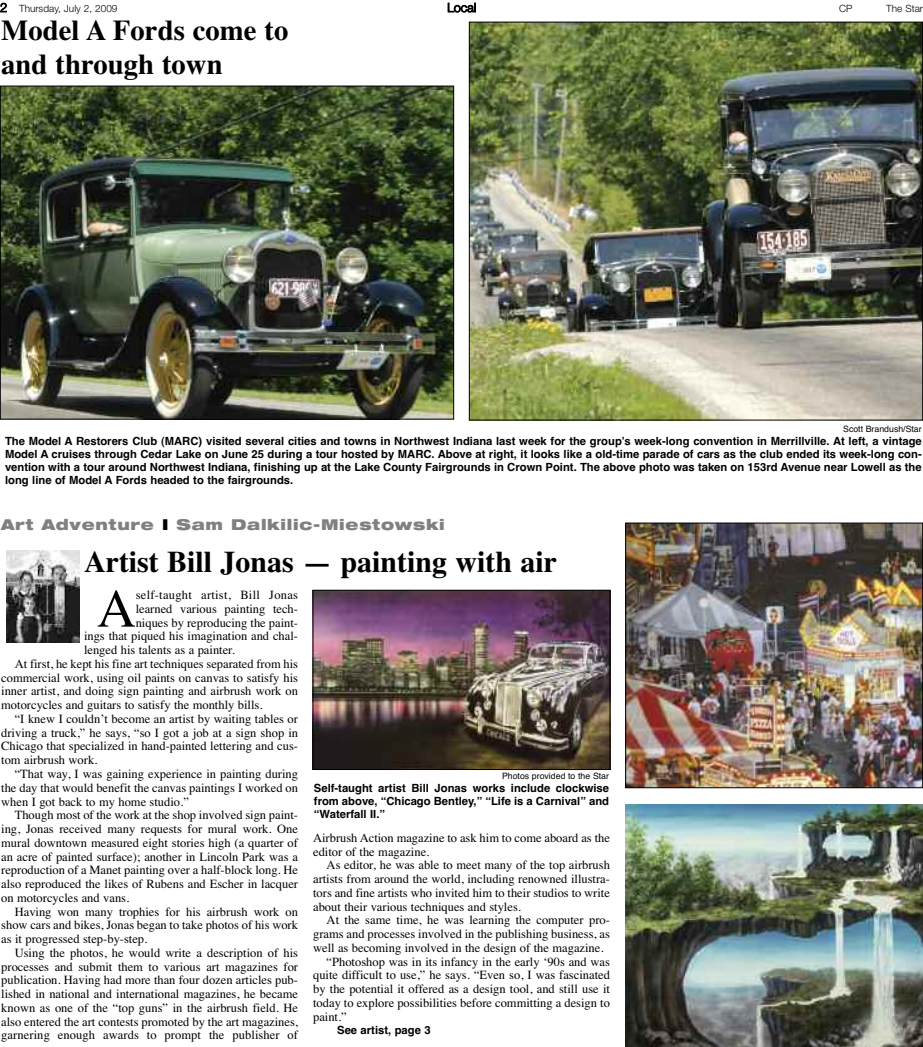
<style>
.page{position:relative;width:923px;height:1047px;background:#fff}
.page>*{position:absolute;margin:0;border:0;box-sizing:border-box;transform-origin:0 0}
.t1{font:54px "Times";color:#000}
.t2{font:700 30px "Times";color:#000}
.t3{font:700 28.75px/34.5px "Times";color:#000}
.t4{font:900 expanded 15px "Helvetica Neue";letter-spacing:.05em;color:#808080}
.t5{font:12.5px/13.8px "Times";color:#000}
.t6{font:12.5px "Times";letter-spacing:.02em;color:#000}
.t7{font:300 12.5px "Helvetica Neue";color:#000}
.t8{font:700 11.25px/13.1px "Helvetica";color:#000;text-align:justify}
.t9{font:300 10px "Helvetica Neue";color:#000}
.t10{font:8.75px "Helvetica";color:#000}
.s1{font-size:12.5px}
.s2{color:#000}
</style>
<div class="page">
<img style="left:2px;top:88px;width:450px;height:329px">
<div style="left:0;top:86px;width:454px;height:333px;border:1px solid #000"></div>
<img style="left:471px;top:24px;width:449px;height:394px">
<div style="left:3px;top:550px;width:76px;height:92px;background:linear-gradient(to bottom,#fff,#fff)"></div>
<img style="left:7px;top:550px;width:72px;height:92px">
<img style="left:314px;top:591px;width:294px;height:176px">
<div style="left:312px;top:589px;width:298px;height:180px;border:1px solid #000"></div>
<img style="left:627px;top:524px;width:293px;height:262px">
<div style="left:625px;top:522px;width:297px;height:266px;border:1px solid #000"></div>
<img style="left:625px;top:804px;width:297px;height:242px">
<p class="t9" style="left:0;top:2px;width:119px"><span class="s1">2</span> Thursday, July 2, 2009</p>
<p class="t7" style="left:447px;top:0;width:30px">Local</p>
<p class="t9" style="left:839px;top:2px;width:15px">CP</p>
<p class="t9" style="left:886px;top:2px;width:38px">The Star</p>
<h3 class="t3" style="left:1px;top:13px;width:289px">Model A Fords come to and through town</h3>
<p class="t10" style="left:843px;top:423px;width:80px">Scott Brandush/Star</p>
<p class="t8" style="left:5px;top:434px;width:918px">The Model A Restorers Club (MARC) visited several cities and towns in Northwest Indiana last week for the group’s week-long convention in Merrillville. At left, a vintage Model A cruises through Cedar Lake on June 25 during a tour hosted by MARC. Above at right, it looks like a old-time parade of cars as the club ended its week-long con&shy;vention with a tour around Northwest Indiana, finishing up at the Lake County Fairgrounds in Crown Point. The above photo was taken on 153rd Avenue near Lowell as the long line of Model A Fords headed to the fairgrounds.</p>
<p class="t4" style="left:1px;top:519px;width:445px">Art Adventure <span class="s2">I</span> Sam Dalkilic-Miestowski</p>
<h2 class="t2" style="left:84px;top:544px;width:474px">Artist Bill Jonas — painting with air</h2>
<h1 class="t1" style="left:97px;top:576px;width:40px">A</h1>
<p class="t6" style="left:136px;top:587px;width:164px">self-taught artist, Bill Jonas</p>
<p class="t5" style="left:136px;top:601px;width:164px">learned various painting tech-</p>
<p class="t5" style="left:136px;top:615px;width:164px">niques by reproducing the paint-</p>
<p class="t5" style="left:84px;top:629px;width:215px">ings that piqued his imagination and chal-</p>
<p class="t5" style="left:84px;top:643px;width:152px">lenged his talents as a painter.</p>
<p class="t5" style="left:15px;top:656px;width:285px">At first, he kept his fine art techniques separated from his</p>
<p class="t5" style="left:1px;top:670px;width:298px">commercial work, using oil paints on canvas to satisfy his</p>
<p class="t5" style="left:1px;top:684px;width:298px">inner artist, and doing sign painting and airbrush work on</p>
<p class="t5" style="left:1px;top:698px;width:263px">motorcycles and guitars to satisfy the monthly bills.</p>
<p class="t5" style="left:15px;top:711px;width:285px">“I knew I couldn’t become an artist by waiting tables or</p>
<p class="t5" style="left:1px;top:725px;width:298px">driving a truck,” he says, “so I got a job at a sign shop in</p>
<p class="t5" style="left:1px;top:739px;width:298px">Chicago that specialized in hand-painted lettering and cus-</p>
<p class="t5" style="left:1px;top:753px;width:98px">tom airbrush work.</p>
<p class="t5" style="left:15px;top:766px;width:285px">“That way, I was gaining experience in painting during</p>
<p class="t5" style="left:1px;top:780px;width:298px">the day that would benefit the canvas paintings I worked on</p>
<p class="t5" style="left:1px;top:794px;width:189px">when I got back to my home studio.”</p>
<p class="t5" style="left:15px;top:808px;width:285px">Though most of the work at the shop involved sign paint-</p>
<p class="t5" style="left:1px;top:821px;width:298px">ing, Jonas received many requests for mural work. One</p>
<p class="t5" style="left:1px;top:835px;width:298px">mural downtown measured eight stories high (a quarter of</p>
<p class="t5" style="left:1px;top:849px;width:298px">an acre of painted surface); another in Lincoln Park was a</p>
<p class="t5" style="left:1px;top:863px;width:298px">reproduction of a Manet painting over a half-block long. He</p>
<p class="t5" style="left:1px;top:876px;width:298px">also reproduced the likes of Rubens and Escher in lacquer</p>
<p class="t5" style="left:1px;top:890px;width:129px">on motorcycles and vans.</p>
<p class="t5" style="left:15px;top:904px;width:285px">Having won many trophies for his airbrush work on</p>
<p class="t5" style="left:1px;top:918px;width:298px">show cars and bikes, Jonas began to take photos of his work</p>
<p class="t5" style="left:1px;top:931px;width:148px">as it progressed step-by-step.</p>
<p class="t5" style="left:15px;top:945px;width:285px">Using the photos, he would write a description of his</p>
<p class="t5" style="left:1px;top:959px;width:298px">processes and submit them to various art magazines for</p>
<p class="t5" style="left:1px;top:973px;width:298px">publication. Having had more than four dozen articles pub-</p>
<p class="t5" style="left:1px;top:986px;width:298px">lished in national and international magazines, he became</p>
<p class="t5" style="left:1px;top:1000px;width:298px">known as one of the “top guns” in the airbrush field. He</p>
<p class="t5" style="left:1px;top:1014px;width:298px">also entered the art contests promoted by the art magazines,</p>
<p class="t5" style="left:1px;top:1028px;width:298px">garnering enough awards to prompt the publisher of</p>
<p class="t10" style="left:502px;top:770px;width:108px">Photos provided to the Star</p>
<p class="t8" style="left:314px;top:781px;width:297px">Self-taught artist Bill Jonas works include clockwise from above, “Chicago Bentley,” “Life is a Carnival” and “Waterfall II.”</p>
<p class="t5" style="left:313px;top:830px;width:298px">Airbrush Action magazine to ask him to come aboard as the editor of the magazine.</p>
<p class="t5" style="left:313px;top:857px;width:298px;text-align:justify;text-indent:14px">As editor, he was able to meet many of the top airbrush artists from around the world, including renowned illustra&shy;tors and fine artists who invited him to their studios to write about their various techniques and styles.</p>
<p class="t5" style="left:326px;top:912px;width:285px">At the same time, he was learning the computer pro-</p>
<p class="t5" style="left:313px;top:926px;width:298px">grams and processes involved in the publishing business, as</p>
<p class="t5" style="left:313px;top:940px;width:292px">well as becoming involved in the design of the magazine.</p>
<p class="t5" style="left:326px;top:954px;width:285px">“Photoshop was in its infancy in the early ‘90s and was</p>
<p class="t5" style="left:313px;top:967px;width:298px">quite difficult to use,” he says. “Even so, I was fascinated</p>
<p class="t5" style="left:313px;top:981px;width:298px">by the potential it offered as a design tool, and still use it</p>
<p class="t5" style="left:313px;top:995px;width:298px">today to explore possibilities before committing a design to</p>
<p class="t5" style="left:313px;top:1009px;width:35px">paint.”</p>
<p class="t8" style="left:337px;top:1023px;width:95px">See artist, page 3</p>
</div>
